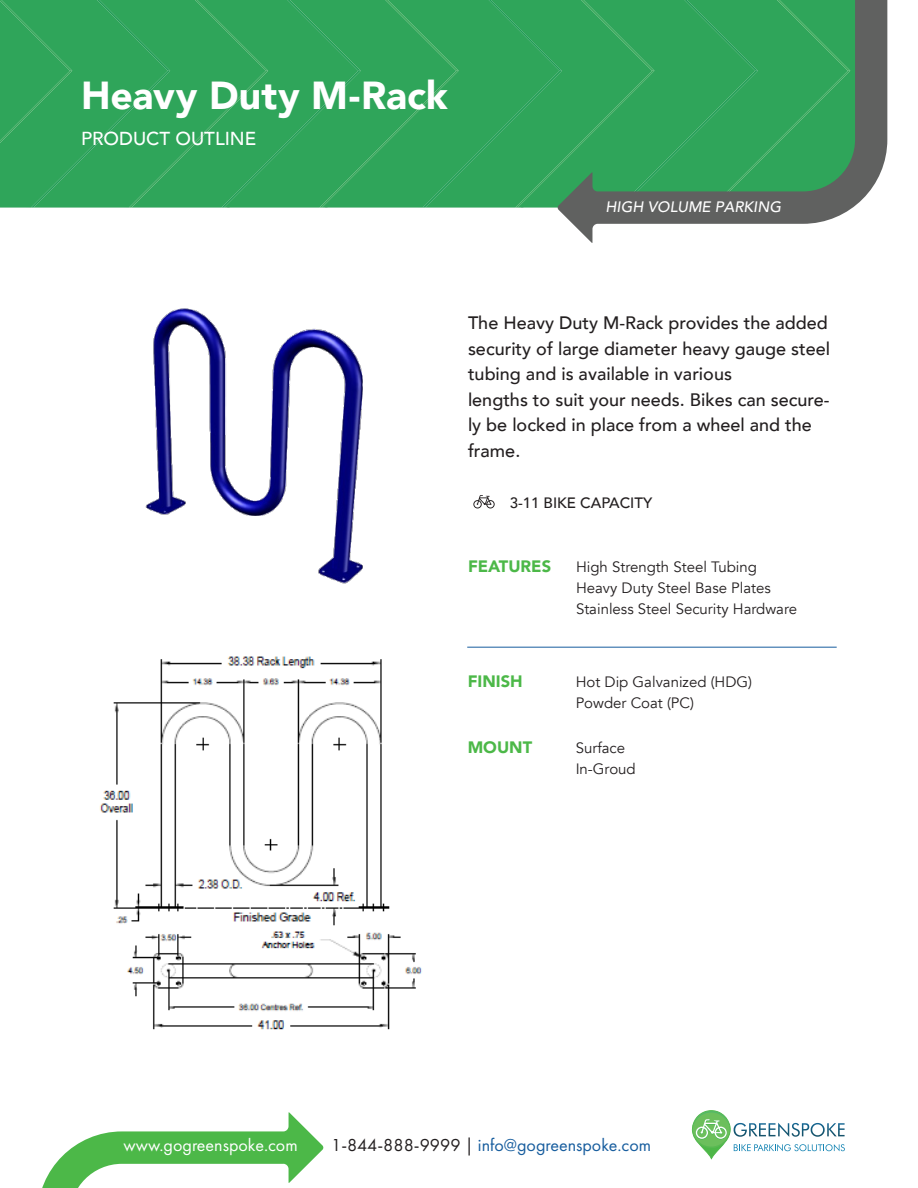
<style>
.page{position:relative;width:918px;height:1188px;background:#fff}
.page>*{position:absolute;margin:0;border:0;box-sizing:border-box;transform-origin:0 0}
.t1{font:900 42.6px "Avenir";color:#fff}
.t2{font:900 39px "Avenir";letter-spacing:.005em;color:#fff}
.t3{font:500 20.4px "Avenir";color:#fff}
.t4{font:500 18.75px "Avenir";color:#fff}
.t5{font:500 18px/25.5px "Avenir";color:#231f20}
.t6{font:18px "Futura PT";color:#175d9e}
.t7{font:18px "Futura PT";color:#fff}
.t8{font:900 16.5px "Avenir";color:#4cb848}
.t9{font:15px/21px "Avenir";color:#231f20}
.t10{font:italic 500 15px "Avenir";color:#fff}
.t11{font:500 15px "Avenir";color:#231f20}
.s1{color:#231f20}
</style>
<div class="page">
<div style="left:0;top:0;width:558px;height:208px;background:#2fa55a"></div>
<svg style="left:558px;top:0;width:329px;height:243px;background:#4da06b"></svg>
<svg style="left:42px;top:1112px;width:281px;height:76px"></svg>
<svg style="left:692px;top:1110px;width:153px;height:50px"></svg>
<img style="left:145px;top:308px;width:218px;height:276px">
<hr style="left:467px;top:647px;width:370px;height:1px;background:#175d9e">
<img style="left:99px;top:656px;width:323px;height:374px">
<svg style="left:473px;top:495px;width:22px;height:13px"></svg>
<p class="t2" style="left:81px;top:62px;width:368px">Heavy Duty M-Rack</p>
<p class="t4" style="left:81px;top:122px;width:177px">PRODUCT OUTLINE</p>
<h1 class="t1" style="left:79px;top:65px;width:323px">Single Bike Stall</h1>
<p class="t3" style="left:79px;top:128px;width:192px">PRODUCT OUTLINE</p>
<p class="t10" style="left:606px;top:198px;width:177px">HIGH VOLUME PARKING</p>
<p class="t5" style="left:468px;top:309px;width:364px">The Heavy Duty M-Rack provides the added security of large diameter heavy gauge steel tubing and is available in various</p>
<p class="t5" style="left:468px;top:386px;width:363px">lengths to suit your needs. Bikes can secure&shy;ly be locked in place from a wheel and the frame.</p>
<p class="t11" style="left:510px;top:490px;width:144px">3-11 BIKE CAPACITY</p>
<p class="t8" style="left:468px;top:552px;width:85px">FEATURES</p>
<p class="t9" style="left:576px;top:557px;width:223px">High Strength Steel Tubing<br>Heavy Duty Steel Base Plates<br>Stainless Steel Security Hardware</p>
<p class="t8" style="left:468px;top:667px;width:56px">FINISH</p>
<p class="t9" style="left:576px;top:672px;width:178px">Hot Dip Galvanized (HDG)</p>
<p class="t9" style="left:576px;top:693px;width:120px">Powder Coat (PC)</p>
<p class="t8" style="left:468px;top:733px;width:66px">MOUNT</p>
<p class="t9" style="left:576px;top:738px;width:51px">Surface</p>
<p class="t9" style="left:576px;top:759px;width:62px">In-Groud</p>
<p class="t7" style="left:123px;top:1134px;width:176px">www.gogreenspoke.com</p>
<p class="t6" style="left:331px;top:1134px;width:321px"><span class="s1">1-844-888-9999 |</span> info@gogreenspoke.com</p>
</div>
